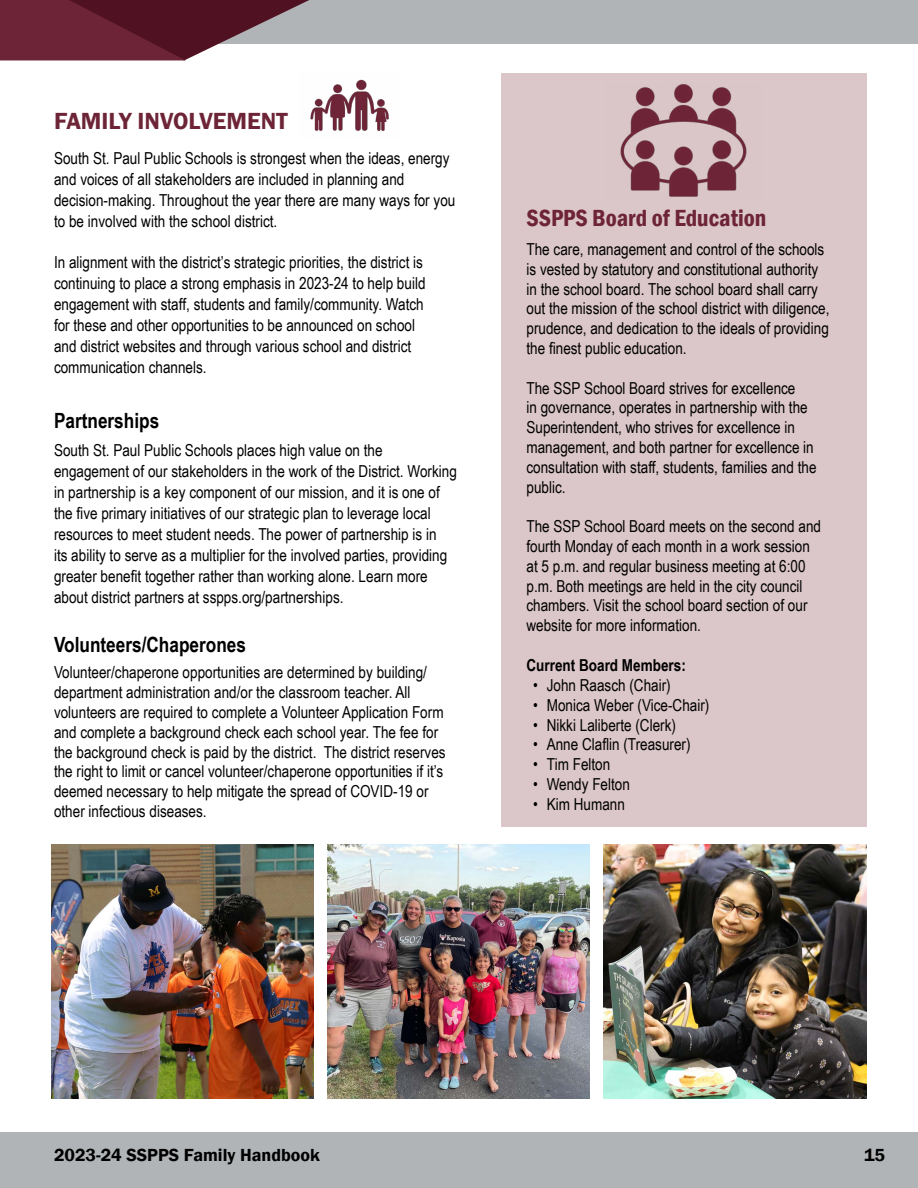
<style>
.page{position:relative;width:918px;height:1188px;background:#fff}
.page>*{position:absolute;margin:0;border:0;box-sizing:border-box;transform-origin:0 0}
.t1{font:600 condensed 24px "Franklin Gothic";color:#6d2436}
.t2{font:600 24px "Franklin Gothic";color:#6d2436}
.t3{font:700 21px "Arial Narrow";color:#000}
.t4{font:600 18px "Franklin Gothic";color:#000}
.t5{font:16.5px/19.8px "Arial Narrow";color:#000}
.t6{font:700 16.5px "Arial Narrow";color:#000}
</style>
<div class="page">
<div style="left:0;top:1132px;width:918px;height:56px;background:#b1b4b6"></div>
<div style="left:0;top:0;width:918px;height:43px;background:#b1b4b6"></div>
<svg style="left:0;top:0;width:309px;height:60px"></svg>
<div style="left:501px;top:73px;width:365px;height:754px;background:#dbc6c9"></div>
<img style="left:51px;top:845px;width:262px;height:254px">
<img style="left:604px;top:845px;width:262px;height:254px">
<img style="left:327px;top:845px;width:263px;height:254px">
<img style="left:620px;top:84px;width:127px;height:113px">
<img style="left:310px;top:79px;width:79px;height:52px">
<h1 class="t2" style="left:54px;top:106px;width:235px">FAMILY INVOLVEMENT</h1>
<p class="t5" style="left:54px;top:147px;width:403px;line-height:21px">South St. Paul Public Schools is strongest when the ideas, energy and voices of all stakeholders are included in planning and decision-making. Throughout the year there are many ways for you to be involved with the school district.</p>
<p class="t5" style="left:54px;top:251px;width:373px;line-height:21px">In alignment with the district’s strategic priorities, the district is continuing to place a strong emphasis in 2023-24 to help build engagement with staff, students and family/community. Watch for these and other opportunities to be announced on school and district websites and through various school and district communication channels.</p>
<p class="t3" style="left:54px;top:405px;width:107px">Partnerships</p>
<p class="t5" style="left:54px;top:439px;width:404px;line-height:21px">South St. Paul Public Schools places high value on the engagement of our stakeholders in the work of the District. Working in partnership is a key component of our mission, and it is one of the five primary initiatives of our strategic plan to leverage local resources to meet student needs. The power of partnership is in<br>its ability to serve as a multiplier for the involved parties, providing greater benefit together rather than working alone. Learn more about district partners at sspps.org/partnerships.</p>
<p class="t3" style="left:54px;top:629px;width:194px">Volunteers/Chaperones</p>
<p class="t5" style="left:54px;top:662px;width:393px">Volunteer/chaperone opportunities are determined by building/ department administration and/or the classroom teacher. All volunteers are required to complete a Volunteer Application Form and complete a background check each school year. The fee for the background check is paid by the district. The district reserves the right to limit or cancel volunteer/chaperone opportunities if it’s deemed necessary to help mitigate the spread of COVID-19 or other infectious diseases.</p>
<h1 class="t1" style="left:526px;top:202px;width:241px">SSPPS Board of Education</h1>
<p class="t5" style="left:526px;top:239px;width:305px">The care, management and control of the schools is vested by statutory and constitutional authority in the school board. The school board shall carry out the mission of the school district with diligence, prudence, and dedication to the ideals of providing the finest public education.</p>
<p class="t5" style="left:526px;top:377px;width:292px">The SSP School Board strives for excellence<br>in governance, operates in partnership with the Superintendent, who strives for excellence in management, and both partner for excellence in consultation with staff, students, families and the public.</p>
<p class="t5" style="left:526px;top:516px;width:296px">The SSP School Board meets on the second and fourth Monday of each month in a work session at 5 p.m. and regular business meeting at 6:00 p.m. Both meetings are held in the city council chambers. Visit the school board section of our website for more information.</p>
<p class="t6" style="left:526px;top:653px;width:161px">Current Board Members:</p>
<p class="t5" style="left:533px;top:675px;width:139px">• John Raasch (Chair)</p>
<p class="t5" style="left:533px;top:695px;width:178px">• Monica Weber (Vice-Chair)</p>
<p class="t5" style="left:533px;top:714px;width:144px">• Nikki Laliberte (Clerk)</p>
<p class="t5" style="left:533px;top:734px;width:159px">• Anne Claflin (Treasurer)</p>
<p class="t5" style="left:533px;top:754px;width:79px">• Tim Felton</p>
<p class="t5" style="left:533px;top:774px;width:98px">• Wendy Felton</p>
<p class="t5" style="left:533px;top:794px;width:93px">• Kim Humann</p>
<p class="t4" style="left:54px;top:1144px;width:267px">2023-24 SSPPS Family Handbook</p>
<p class="t4" style="left:864px;top:1144px;width:23px">15</p>
</div>
